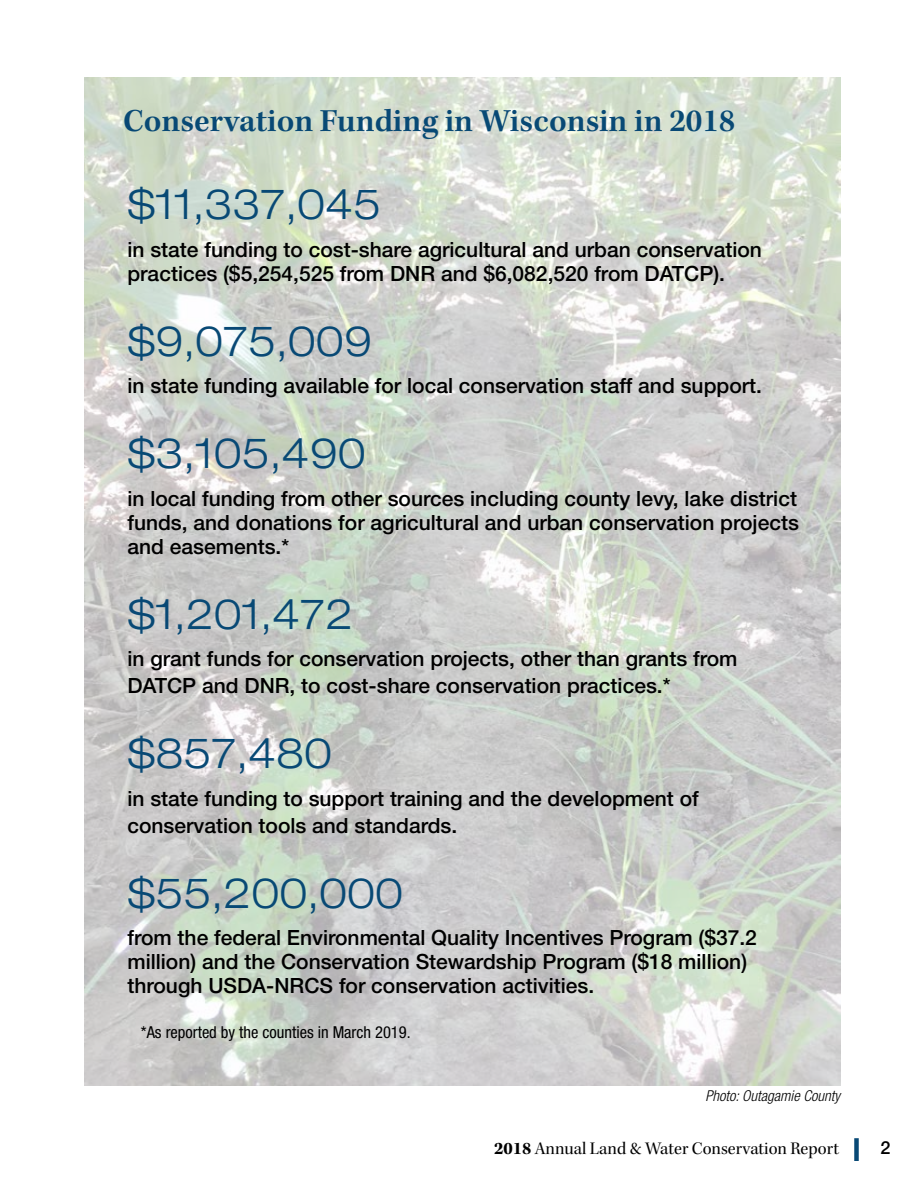
<style>
.page{position:relative;width:918px;height:1188px;background:#fff}
.page>*{position:absolute;margin:0;border:0;box-sizing:border-box;transform-origin:0 0}
.t1{font:300 expanded 42px "Helvetica Neue LT Std";color:#084975}
.t2{font:600 33px "Kepler Std";color:#084975}
.t3{font:500 21px/24px "Helvetica Neue LT Std";color:#000}
.t4{font:18px "Kepler Std Subh";color:#000}
.t5{font:500 18px "Helvetica Neue LT Std";color:#000}
.t6{font:condensed 16.5px "Helvetica Neue LT Std";color:#000}
.t7{font:italic 300 condensed 15px "Helvetica Neue LT Std";color:#000}
.s1{font-family:"Kepler Std";font-weight:700}
</style>
<div class="page">
<img style="left:84px;top:77px;width:756px;height:1008px">
<div style="left:854px;top:1138px;width:5px;height:23px;background:#084975"></div>
<h2 class="t2" style="left:123px;top:102px;width:614px">Conservation Funding in Wisconsin in 2018</h2>
<h1 class="t1" style="left:127px;top:179px;width:255px">$11,337,045</h1>
<p class="t3" style="left:127px;top:237px;width:636px">in state funding to cost-share agricultural and urban conservation practices ($5,254,525 from DNR and $6,082,520 from DATCP).</p>
<h1 class="t1" style="left:127px;top:316px;width:246px">$9,075,009</h1>
<p class="t3" style="left:127px;top:373px;width:636px">in state funding available for local conservation staff and support.</p>
<h1 class="t1" style="left:127px;top:428px;width:240px">$3,105,490</h1>
<p class="t3" style="left:127px;top:486px;width:673px;text-align:justify">in local funding from other sources including county levy, lake district funds, and donations for agricultural and urban conservation projects and easements.*</p>
<h1 class="t1" style="left:127px;top:589px;width:227px">$1,201,472</h1>
<p class="t3" style="left:127px;top:645px;width:612px;line-height:27px">in grant funds for conservation projects, other than grants from<br>DATCP and DNR, to cost-share conservation practices.*</p>
<h1 class="t1" style="left:127px;top:728px;width:206px">$857,480</h1>
<p class="t3" style="left:127px;top:784px;width:573px;line-height:27px">in state funding to support training and the development of conservation tools and standards.</p>
<h1 class="t1" style="left:127px;top:868px;width:277px">$55,200,000</h1>
<p class="t3" style="left:127px;top:925px;width:631px">from the federal Environmental Quality Incentives Program ($37.2 million) and the Conservation Stewardship Program ($18 million) through USDA-NRCS for conservation activities.</p>
<p class="t6" style="left:141px;top:1023px;width:271px">*As reported by the counties in March 2019.</p>
<p class="t7" style="left:705px;top:1087px;width:136px">Photo: Outagamie County</p>
<p class="t4" style="left:494px;top:1138px;width:346px"><span class="s1">2018</span> Annual Land &amp; Water Conservation Report</p>
<p class="t5" style="left:880px;top:1137px;width:12px">2</p>
</div>
